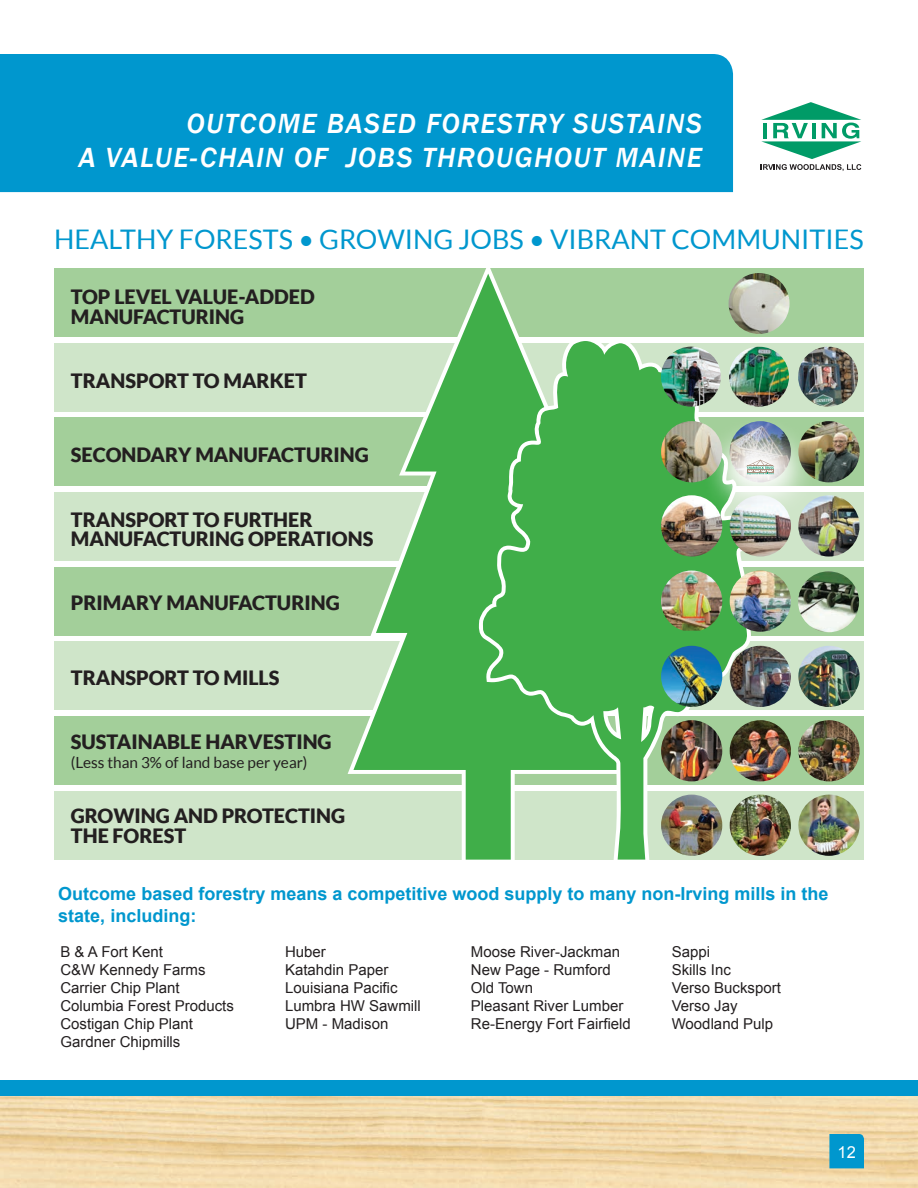
<style>
.page{position:relative;width:918px;height:1188px;background:#fff}
.page>*{position:absolute;margin:0;border:0;box-sizing:border-box;transform-origin:0 0}
.t1{font:italic 500 28.5px/34.2px "Franklin Gothic";letter-spacing:.045em;color:#fff;text-align:right}
.t2{font:27px "Lato";color:#0097ce}
.t3{font:900 19.8px/19.8px "Lato";color:#231f20}
.t4{font:700 18px/21.6px "Arial";color:#0097ce}
.t5{font:16.5px "Arial";color:#fff}
.t6{font:15.3px "Lato";color:#231f20}
.t7{font:15px/18px "Arial";color:#231f20}
</style>
<div class="page">
<svg style="left:760px;top:102px;width:102px;height:69px"></svg>
<div style="left:54px;top:268px;width:810px;height:69px;background:#a3cf9a"></div>
<div style="left:54px;top:343px;width:810px;height:68px;background:#cfe5c9"></div>
<div style="left:54px;top:418px;width:810px;height:68px;background:#a3cf9a"></div>
<div style="left:54px;top:492px;width:810px;height:69px;background:#cfe5c9"></div>
<div style="left:54px;top:567px;width:810px;height:68px;background:#a3cf9a"></div>
<div style="left:54px;top:642px;width:810px;height:68px;background:#cfe5c9"></div>
<div style="left:54px;top:716px;width:810px;height:69px;background:#a3cf9a"></div>
<div style="left:54px;top:791px;width:810px;height:69px;background:#cfe5c9"></div>
<svg style="left:348px;top:268px;width:171px;height:592px"></svg>
<svg style="left:478px;top:337px;width:279px;height:523px;fill:#40ae49"></svg>
<img style="left:798px;top:795px;width:62px;height:61px;border-radius:31px">
<img style="left:730px;top:795px;width:61px;height:61px;border-radius:31px">
<img style="left:661px;top:795px;width:61px;height:61px;border-radius:31px">
<img style="left:798px;top:720px;width:62px;height:61px;border-radius:31px">
<img style="left:730px;top:720px;width:61px;height:61px;border-radius:31px">
<img style="left:661px;top:720px;width:61px;height:61px;border-radius:31px">
<img style="left:798px;top:646px;width:62px;height:61px;border-radius:31px">
<img style="left:730px;top:646px;width:61px;height:61px;border-radius:31px">
<img style="left:661px;top:646px;width:61px;height:61px;border-radius:31px">
<img style="left:730px;top:571px;width:61px;height:61px;border-radius:31px">
<img style="left:661px;top:571px;width:61px;height:60px">
<img style="left:798px;top:495px;width:62px;height:62px;border-radius:31px">
<img style="left:730px;top:495px;width:61px;height:62px;border-radius:31px">
<img style="left:661px;top:495px;width:61px;height:62px;border-radius:31px">
<img style="left:798px;top:421px;width:62px;height:61px;border-radius:31px">
<img style="left:661px;top:421px;width:61px;height:61px;border-radius:31px">
<img style="left:702px;top:416px;width:116px;height:103px">
<svg style="left:746px;top:460px;width:28px;height:15px"></svg>
<div style="left:0;top:54px;width:733px;height:138px;background:#0097ce"></div>
<img style="left:0;top:1095px;width:918px;height:93px">
<div style="left:0;top:1080px;width:918px;height:15px;background:#0097ce"></div>
<img style="left:729px;top:347px;width:60px;height:60px;border-radius:30px">
<img style="left:661px;top:347px;width:60px;height:60px;border-radius:30px">
<img style="left:798px;top:347px;width:60px;height:60px;border-radius:30px">
<svg style="left:829px;top:1134px;width:35px;height:34px"></svg>
<img style="left:729px;top:273px;width:61px;height:61px;border-radius:30px">
<img style="left:798px;top:571px;width:61px;height:61px;border-radius:30px">
<h1 class="t1" style="left:78px;top:106px;width:625px">OUTCOME BASED FORESTRY SUSTAINS<br>A VALUE-CHAIN OF JOBS THROUGHOUT MAINE</h1>
<h2 class="t2" style="left:54px;top:224px;width:811px">HEALTHY FORESTS • GROWING JOBS • VIBRANT COMMUNITIES</h2>
<h3 class="t3" style="left:71px;top:287px;width:245px">TOP LEVEL VALUE-ADDED<br>MANUFACTURING</h3>
<h3 class="t3" style="left:71px;top:371px;width:237px">TRANSPORT TO MARKET</h3>
<h3 class="t3" style="left:71px;top:445px;width:299px">SECONDARY MANUFACTURING</h3>
<h3 class="t3" style="left:71px;top:509px;width:304px">TRANSPORT TO FURTHER<br>MANUFACTURING OPERATIONS</h3>
<h3 class="t3" style="left:71px;top:593px;width:270px">PRIMARY MANUFACTURING</h3>
<h3 class="t3" style="left:71px;top:667px;width:210px">TRANSPORT TO MILLS</h3>
<h3 class="t3" style="left:71px;top:732px;width:262px">SUSTAINABLE HARVESTING</h3>
<p class="t6" style="left:71px;top:754px;width:238px">(Less than 3% of land base per year)</p>
<h3 class="t3" style="left:71px;top:805px;width:276px">GROWING AND PROTECTING<br>THE FOREST</h3>
<p class="t4" style="left:58px;top:884px;width:772px">Outcome based forestry means a competitive wood supply to many non-Irving mills in the state, including:</p>
<p class="t7" style="left:60px;top:943px;width:175px">B &amp; A Fort Kent<br>C&amp;W Kennedy Farms<br>Carrier Chip Plant<br>Columbia Forest Products<br>Costigan Chip Plant<br>Gardner Chipmills</p>
<p class="t7" style="left:285px;top:943px;width:137px">Huber<br>Katahdin Paper<br>Louisiana Pacific<br>Lumbra HW Sawmill<br>UPM - Madison</p>
<p class="t7" style="left:471px;top:943px;width:162px">Moose River-Jackman<br>New Page - Rumford<br>Old Town<br>Pleasant River Lumber<br>Re-Energy Fort Fairfield</p>
<p class="t7" style="left:672px;top:943px;width:111px">Sappi<br>Skills Inc<br>Verso Bucksport<br>Verso Jay<br>Woodland Pulp</p>
<p class="t5" style="left:838px;top:1141px;width:20px">12</p>
</div>
